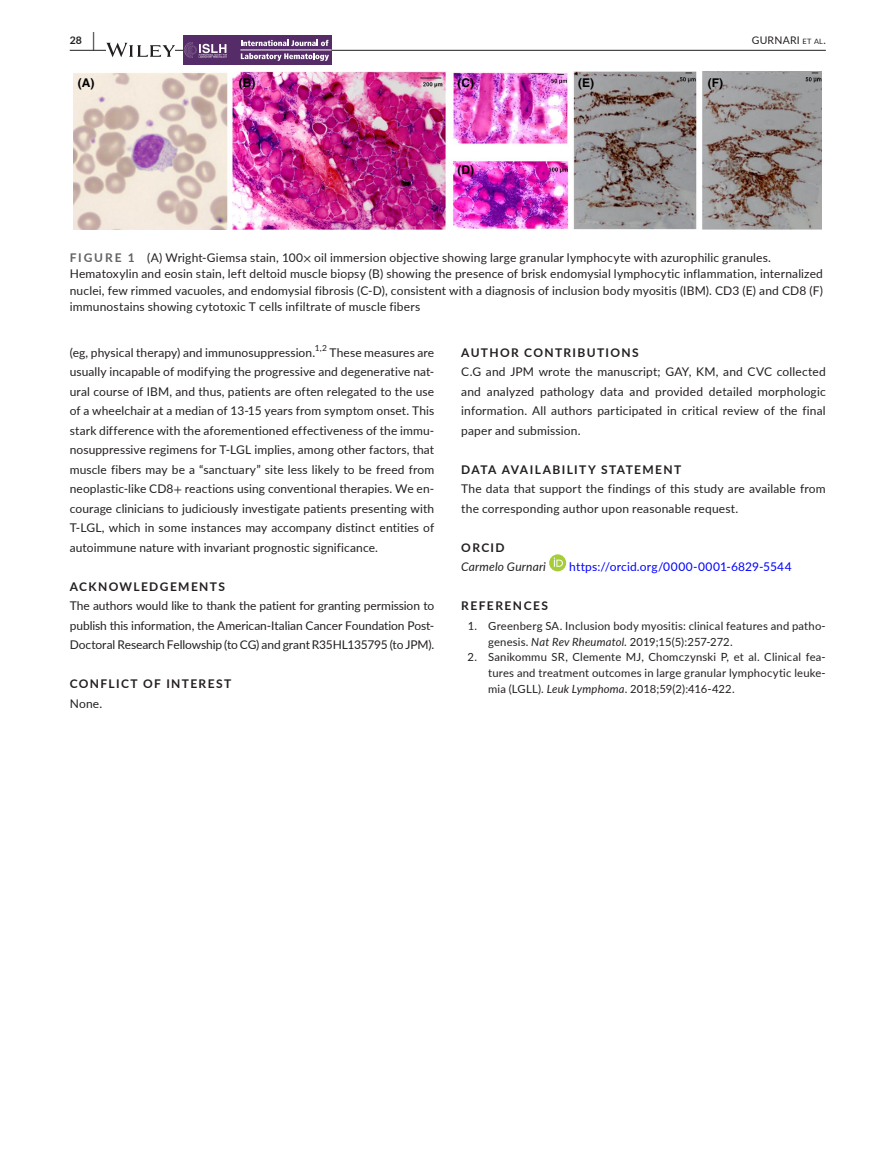
<style>
.page{position:relative;width:893px;height:1174px;background:#fff}
.page>*{position:absolute;margin:0;border:0;box-sizing:border-box;transform-origin:0 0}
.t1{font:12px/19.5px "Lato";letter-spacing:.01em;color:#231f20;text-align:justify}
.t2{font:700 12px "Lato";letter-spacing:.115em;color:#231f20}
.t3{font:12px "Lato";letter-spacing:.015em;color:#00f}
.t4{font:700 12px "Helvetica";color:#000}
.t5{font:italic 12px "Lato";letter-spacing:.015em;color:#231f20}
.t6{font:11.25px/15.8px "Lato";letter-spacing:.015em;color:#231f20}
.t7{font:10.5px "Lato";letter-spacing:.02em;color:#231f20}
.t8{font:700 10.5px "Lato";color:#231f20}
.t9{font:8.4px "Lato";color:#231f20}
.s1{font-size:19.5px}
.s2{font-size:7.35px}
.s3{font-weight:700;color:#636366}
.s4{font-family:"STIX"}
.s5{font-style:italic}
</style>
<div class="page">
<hr style="left:70px;top:50px;width:756px;height:1px;background:#231f20">
<svg style="left:106px;top:43px;width:69px;height:14px"></svg>
<div style="left:183px;top:35px;width:149px;height:30px;background:#562c68"></div>
<img style="left:185px;top:42px;width:42px;height:16px">
<svg style="left:241px;top:40px;width:87px;height:6px"></svg>
<svg style="left:241px;top:53px;width:88px;height:8px"></svg>
<hr style="left:240px;top:50px;width:92px;height:1px;background:#fff">
<svg style="left:549px;top:554px;width:17px;height:17px"></svg>
<svg style="left:554px;top:557px;width:9px;height:10px"></svg>
<img style="left:74px;top:72px;width:748px;height:158px">
<p class="t8" style="left:70px;top:33px;width:27px">28 <span class="s1">|</span></p>
<p class="t7" style="left:752px;top:33px;width:75px">GURNARI <span class="s2">et al</span>.</p>
<p class="t4" style="left:78px;top:75px;width:18px">(A)</p>
<p class="t4" style="left:239px;top:75px;width:18px">(B)</p>
<p class="t4" style="left:458px;top:75px;width:18px">(C)</p>
<p class="t4" style="left:578px;top:75px;width:17px">(E)</p>
<p class="t4" style="left:708px;top:75px;width:17px">(F)</p>
<p class="t4" style="left:458px;top:162px;width:18px">(D)</p>
<p class="t1" style="left:70px;top:249px;width:755px;line-height:16.5px;text-align:left"><span class="s3">FIGURE 1</span> (A) Wright-Giemsa stain, 100<span class="s4">×</span> oil immersion objective showing large granular lymphocyte with azurophilic granules.<br>Hematoxylin and eosin stain, left deltoid muscle biopsy (B) showing the presence of brisk endomysial lymphocytic inflammation, internalized nuclei, few rimmed vacuoles, and endomysial fibrosis (C-D), consistent with a diagnosis of inclusion body myositis (IBM). CD3 (E) and CD8 (F) immunostains showing cytotoxic T cells infiltrate of muscle fibers</p>
<p class="t1" style="left:70px;top:342px;width:247px">(eg, physical therapy) and immunosuppression.</p>
<p class="t9" style="left:315px;top:342px;width:14px">1,2</p>
<p class="t1" style="left:70px;top:342px;width:366px;text-indent:260px">These measures are usually incapable of modifying the progressive and degenerative nat&shy;ural course of IBM, and thus, patients are often relegated to the use of a wheelchair at a median of 13-15 years from symptom onset. This stark difference with the aforementioned effectiveness of the immu&shy;nosuppressive regimens for T-LGL implies, among other factors, that muscle fibers may be a “sanctuary” site less likely to be freed from neoplastic-like CD8<span class="s4">+</span> reactions using conventional therapies. We en&shy;courage clinicians to judiciously investigate patients presenting with T-LGL, which in some instances may accompany distinct entities of autoimmune nature with invariant prognostic significance.</p>
<p class="t2" style="left:70px;top:577px;width:157px">ACKNOWLEDGEMENTS</p>
<p class="t1" style="left:70px;top:596px;width:366px">The authors would like to thank the patient for granting permission to publish this information, the American-Italian Cancer Foundation Post-Doctoral Research Fellowship (to CG) and grant R35HL135795 (to JPM).</p>
<p class="t2" style="left:70px;top:675px;width:163px">CONFLICT OF INTEREST</p>
<p class="t1" style="left:70px;top:693px;width:34px">None.</p>
<p class="t2" style="left:461px;top:343px;width:179px">AUTHOR CONTRIBUTIONS</p>
<p class="t1" style="left:461px;top:362px;width:366px">C.G and JPM wrote the manuscript; GAY, KM, and CVC collected and analyzed pathology data and provided detailed morphologic information. All authors participated in critical review of the final paper and submission.</p>
<p class="t2" style="left:461px;top:460px;width:221px">DATA AVAILABILITY STATEMENT</p>
<p class="t1" style="left:461px;top:479px;width:366px">The data that support the findings of this study are available from the corresponding author upon reasonable request.</p>
<p class="t2" style="left:461px;top:538px;width:45px">ORCID</p>
<p class="t5" style="left:461px;top:558px;width:86px">Carmelo Gurnari</p>
<p class="t3" style="left:569px;top:558px;width:224px">https://orcid.org/0000-0001-6829-5544</p>
<p class="t2" style="left:461px;top:597px;width:88px">REFERENCES</p>
<p class="t6" style="left:488px;top:617px;width:339px;text-indent:-20px">1. Greenberg SA. Inclusion body myositis: clinical features and patho&shy;genesis. <span class="s5">Nat Rev Rheumatol</span>. 2019;15(5):257-272.</p>
<p class="t6" style="left:488px;top:649px;width:339px;text-align:justify;text-indent:-21px">2. Sanikommu SR, Clemente MJ, Chomczynski P, et al. Clinical fea&shy;tures and treatment outcomes in large granular lymphocytic leuke&shy;mia (LGLL). <span class="s5">Leuk Lymphoma</span>. 2018;59(2):416-422.</p>
</div>
